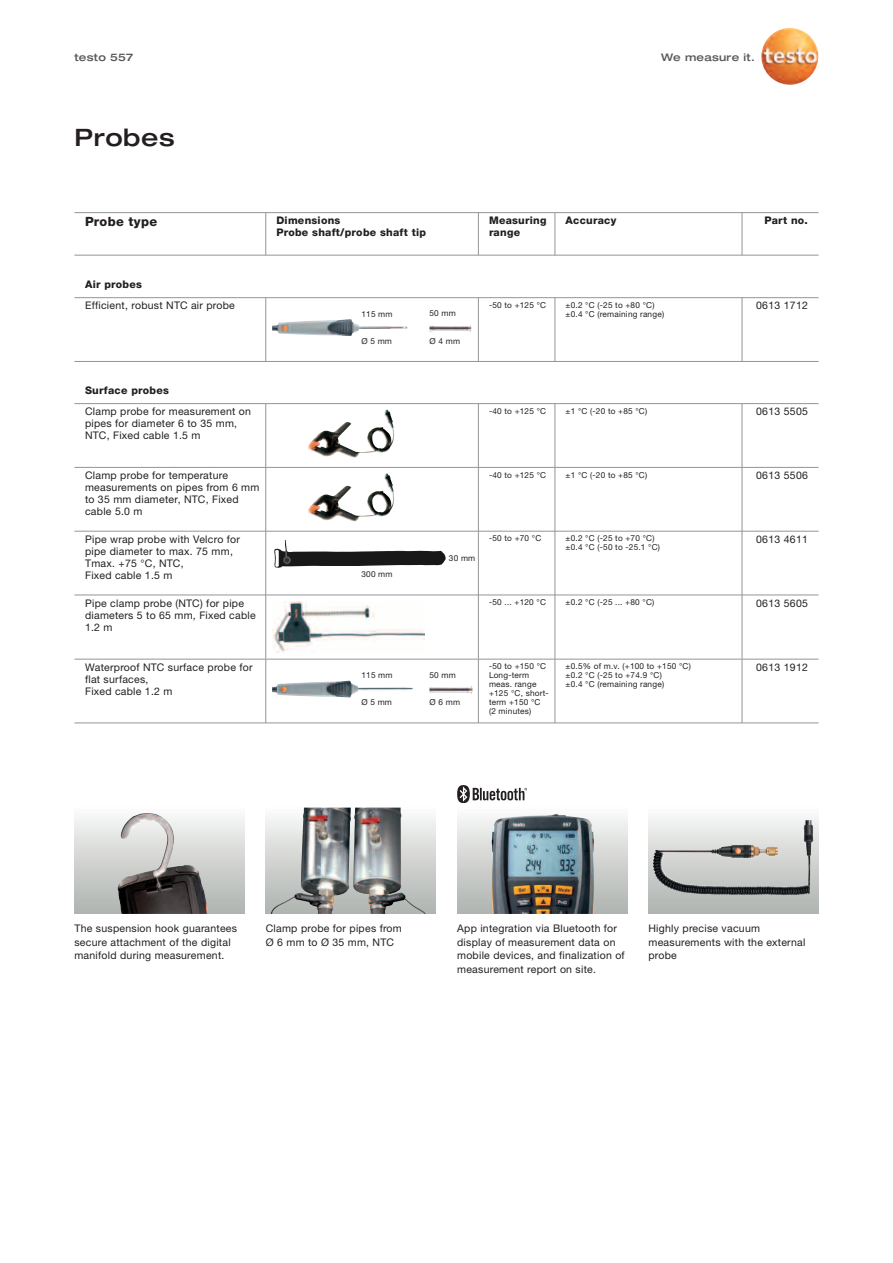
<style>
.page{position:relative;width:893px;height:1263px;background:#fff}
.page>*{position:absolute;margin:0;border:0;box-sizing:border-box;transform-origin:0 0}
.t1{font:500 expanded 24px "Helvetica Neue LTW1 G";letter-spacing:.025em;color:#231f20}
.t2{font:800 12.75px "Helvetica Neue LTW1 G";letter-spacing:.025em;color:#231f20}
.t3{font:10.5px/12px "Helvetica Neue LTW1 G";letter-spacing:.025em;color:#231f20}
.t4{font:800 10.5px/12px "Helvetica Neue LTW1 G";letter-spacing:.025em;color:#231f20}
.t5{font:500 expanded 10.5px "Helvetica Neue LTW1 G";letter-spacing:.025em;color:#57585a}
.t6{font:8.25px/9px "Helvetica Neue LTW1 G";letter-spacing:.025em;color:#231f20}
</style>
<div class="page">
<div style="left:74px;top:808px;width:170px;height:106px;background:linear-gradient(to bottom,#f9faf9,#aeb2af)"></div>
<img style="left:117px;top:813px;width:91px;height:101px">
<div style="left:266px;top:808px;width:170px;height:106px;background:linear-gradient(to bottom,#f9faf9,#aeb2af)"></div>
<img style="left:271px;top:808px;width:155px;height:106px">
<div style="left:457px;top:808px;width:170px;height:106px;background:linear-gradient(to bottom,#f9faf8,#aeb2af)"></div>
<img style="left:492px;top:814px;width:102px;height:100px">
<img style="left:761px;top:28px;width:57px;height:57px">
<img style="left:308px;top:409px;width:86px;height:49px">
<img style="left:308px;top:473px;width:86px;height:49px">
<img style="left:274px;top:540px;width:172px;height:28px">
<img style="left:272px;top:681px;width:140px;height:16px">
<img style="left:272px;top:602px;width:152px;height:50px">
<img style="left:429px;top:686px;width:44px;height:8px">
<img style="left:272px;top:319px;width:135px;height:17px">
<img style="left:429px;top:325px;width:42px;height:7px">
<img style="left:457px;top:785px;width:70px;height:17px">
<svg style="left:648px;top:817px;width:171px;height:97px;background:#bdbebc"></svg>
<img style="left:795px;top:820px;width:18px;height:75px">
<hr style="left:74px;top:212px;width:745px;height:1px;background:#939598">
<hr style="left:74px;top:403px;width:745px;height:1px;background:#939598">
<hr style="left:74px;top:467px;width:745px;height:1px;background:#939598">
<hr style="left:74px;top:531px;width:745px;height:1px;background:#939598">
<hr style="left:74px;top:659px;width:745px;height:1px;background:#939598">
<hr style="left:74px;top:595px;width:745px;height:1px;background:#939598">
<hr style="left:74px;top:722px;width:745px;height:1px;background:#939598">
<hr style="left:265px;top:213px;width:1px;height:42px;background:#939598">
<hr style="left:265px;top:404px;width:1px;height:63px;background:#939598">
<hr style="left:265px;top:467px;width:1px;height:64px;background:#939598">
<hr style="left:265px;top:531px;width:1px;height:64px;background:#939598">
<hr style="left:265px;top:659px;width:1px;height:64px;background:#939598">
<hr style="left:265px;top:595px;width:1px;height:64px;background:#939598">
<hr style="left:478px;top:213px;width:1px;height:42px;background:#939598">
<hr style="left:478px;top:404px;width:1px;height:63px;background:#939598">
<hr style="left:478px;top:467px;width:1px;height:64px;background:#939598">
<hr style="left:478px;top:531px;width:1px;height:64px;background:#939598">
<hr style="left:478px;top:659px;width:1px;height:64px;background:#939598">
<hr style="left:478px;top:595px;width:1px;height:64px;background:#939598">
<hr style="left:555px;top:213px;width:1px;height:42px;background:#939598">
<hr style="left:555px;top:404px;width:1px;height:63px;background:#939598">
<hr style="left:555px;top:467px;width:1px;height:64px;background:#939598">
<hr style="left:555px;top:531px;width:1px;height:64px;background:#939598">
<hr style="left:555px;top:659px;width:1px;height:64px;background:#939598">
<hr style="left:555px;top:595px;width:1px;height:64px;background:#939598">
<hr style="left:742px;top:213px;width:1px;height:42px;background:#939598">
<hr style="left:742px;top:404px;width:1px;height:63px;background:#939598">
<hr style="left:742px;top:467px;width:1px;height:64px;background:#939598">
<hr style="left:742px;top:531px;width:1px;height:64px;background:#939598">
<hr style="left:742px;top:659px;width:1px;height:64px;background:#939598">
<hr style="left:742px;top:595px;width:1px;height:64px;background:#939598">
<hr style="left:74px;top:297px;width:745px;height:1px;background:#939598">
<hr style="left:74px;top:255px;width:745px;height:1px;background:#939598">
<hr style="left:265px;top:298px;width:1px;height:63px;background:#939598">
<hr style="left:478px;top:298px;width:1px;height:63px;background:#939598">
<hr style="left:555px;top:298px;width:1px;height:63px;background:#939598">
<hr style="left:742px;top:298px;width:1px;height:63px;background:#939598">
<hr style="left:74px;top:361px;width:745px;height:1px;background:#939598">
<p class="t5" style="left:74px;top:54px;width:60px">testo 557</p>
<h1 class="t1" style="left:74px;top:129px;width:102px">Probes</h1>
<p class="t2" style="left:85px;top:217px;width:74px">Probe type</p>
<p class="t4" style="left:85px;top:279px;width:58px">Air probes</p>
<p class="t5" style="left:661px;top:54px;width:95px">We measure it.</p>
<p class="t4" style="left:276px;top:216px;width:151px">Dimensions<br>Probe shaft/probe shaft tip</p>
<p class="t4" style="left:489px;top:216px;width:59px">Measuring range</p>
<p class="t4" style="left:566px;top:216px;width:52px">Accuracy</p>
<p class="t4" style="left:765px;top:216px;width:45px">Part no.</p>
<p class="t3" style="left:85px;top:301px;width:151px">Efficient, robust NTC air probe</p>
<p class="t6" style="left:489px;top:301px;width:59px">-50 to +125 °C</p>
<p class="t6" style="left:566px;top:301px;width:100px">±0.2 °C (-25 to +80 °C) ±0.4 °C (remaining range)</p>
<p class="t3" style="left:756px;top:301px;width:53px">0613 1712</p>
<p class="t6" style="left:361px;top:310px;width:33px">115 mm</p>
<p class="t6" style="left:429px;top:310px;width:28px">50 mm</p>
<p class="t6" style="left:361px;top:337px;width:32px">Ø5mm</p>
<p class="t6" style="left:429px;top:337px;width:32px">Ø4mm</p>
<p class="t4" style="left:85px;top:386px;width:85px">Surface probes</p>
<p class="t3" style="left:85px;top:407px;width:167px">Clamp probe for measurement on pipes for diameter 6 to 35 mm,<br>NTC, Fixed cable 1.5 m</p>
<p class="t3" style="left:85px;top:470px;width:176px">Clamp probe for temperature measurements on pipes from 6 mm to 35 mm diameter, NTC, Fixed cable 5.0 m</p>
<p class="t3" style="left:85px;top:534px;width:156px">Pipe wrap probe with Velcro for pipe diameter to max. 75 mm,<br>Tmax. +75 °C, NTC,<br>Fixed cable 1.5 m</p>
<p class="t6" style="left:361px;top:571px;width:33px">300 mm</p>
<p class="t6" style="left:489px;top:407px;width:59px">-40 to +125 °C</p>
<p class="t6" style="left:566px;top:407px;width:83px">±1 °C (-20 to +85 °C)</p>
<p class="t6" style="left:489px;top:471px;width:59px">-40 to +125 °C</p>
<p class="t6" style="left:566px;top:471px;width:83px">±1 °C (-20 to +85 °C)</p>
<p class="t6" style="left:449px;top:554px;width:28px">30 mm</p>
<p class="t6" style="left:489px;top:535px;width:54px">-50 to +70 °C</p>
<p class="t6" style="left:566px;top:535px;width:96px">±0.2 °C (-25 to +70 °C) ±0.4 °C (-50 to -25.1 °C)</p>
<p class="t3" style="left:756px;top:407px;width:53px">0613 5505</p>
<p class="t3" style="left:756px;top:470px;width:53px">0613 5506</p>
<p class="t3" style="left:756px;top:534px;width:53px">0613 4611</p>
<p class="t3" style="left:85px;top:598px;width:172px">Pipe clamp probe (NTC) for pipe diameters 5 to 65 mm, Fixed cable<br>1.2 m</p>
<p class="t6" style="left:489px;top:598px;width:58px">-50 ... +120 °C</p>
<p class="t6" style="left:566px;top:598px;width:90px">±0.2 °C (-25 ... +80 °C)</p>
<p class="t3" style="left:756px;top:598px;width:53px">0613 5605</p>
<p class="t3" style="left:85px;top:662px;width:169px">Waterproof NTC surface probe for flat surfaces,<br>Fixed cable 1.2 m</p>
<p class="t6" style="left:361px;top:671px;width:33px">115 mm</p>
<p class="t6" style="left:429px;top:671px;width:28px">50 mm</p>
<p class="t6" style="left:361px;top:699px;width:32px">Ø5mm</p>
<p class="t6" style="left:429px;top:699px;width:32px">Ø6mm</p>
<p class="t6" style="left:489px;top:663px;width:61px">-50 to +150 °C<br>Long-term meas. range +125 °C, short&shy;term +150 °C (2 minutes)</p>
<p class="t6" style="left:566px;top:663px;width:127px">±0.5% of m.v. (+100 to +150 °C) ±0.2 °C (-25 to +74.9 °C)<br>±0.4 °C (remaining range)</p>
<p class="t3" style="left:756px;top:662px;width:53px">0613 1912</p>
<p class="t3" style="left:74px;top:922px;width:164px;line-height:13.5px">The suspension hook guarantees secure attachment of the digital manifold during measurement.</p>
<p class="t3" style="left:266px;top:922px;width:138px;line-height:13.5px">Clamp probe for pipes from<br>Ø 6 mm to Ø 35 mm, NTC</p>
<p class="t3" style="left:457px;top:922px;width:169px;line-height:13.5px">App integration via Bluetooth for display of measurement data on mobile devices, and finalization of measurement report on site.</p>
<p class="t3" style="left:648px;top:922px;width:158px;line-height:13.5px">Highly precise vacuum measurements with the external probe</p>
</div>
